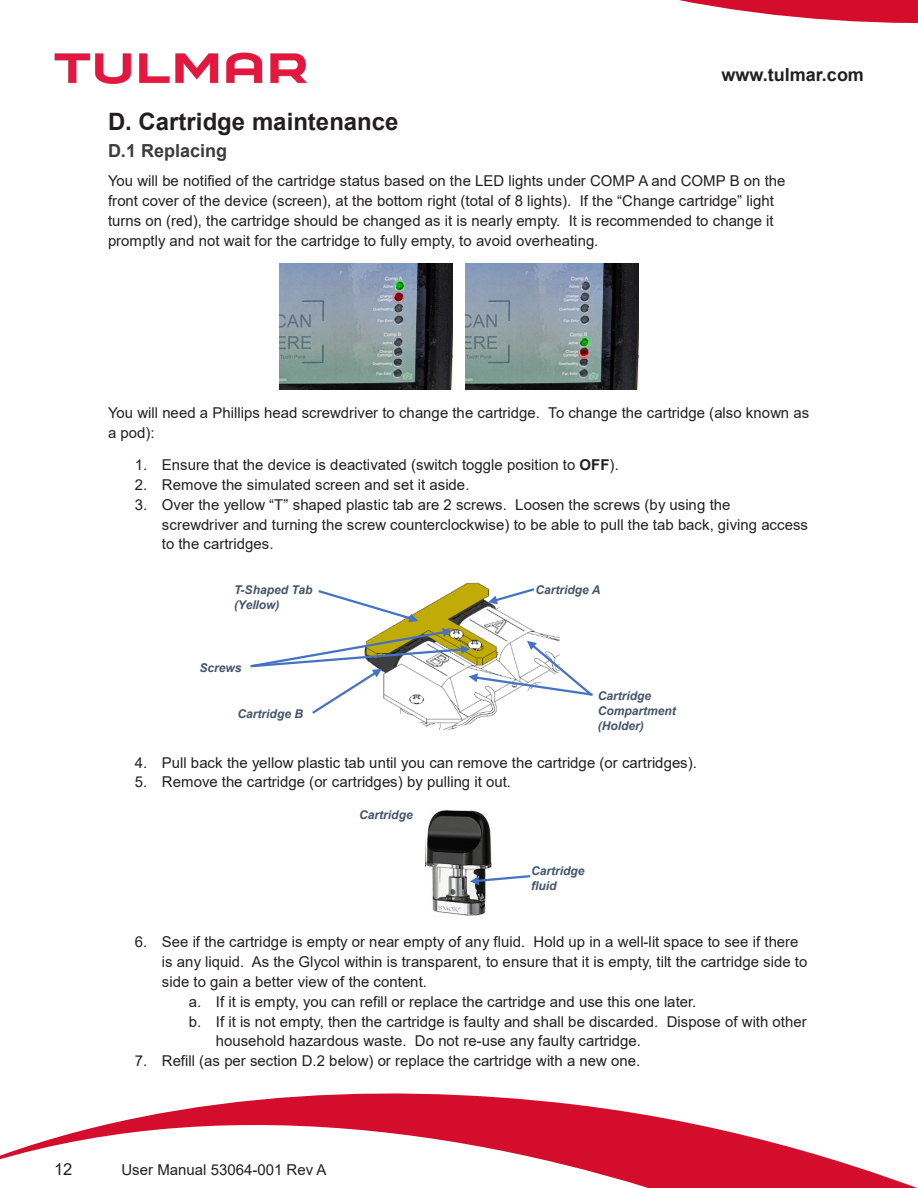
<style>
.page{position:relative;width:918px;height:1188px;background:#fff}
.page>*{position:absolute;margin:0;border:0;box-sizing:border-box;transform-origin:0 0}
.t1{font:700 24px "Arial";color:#231f20}
.t2{font:700 18px "Arial";color:#231f20}
.t3{font:700 18px "Arial";color:#3c3c3d}
.t4{font:16.5px "Arial";color:#231f20}
.t5{font:15px/19.8px "Arial";color:#231f20}
.t6{font:italic 700 12px/14.9px "Arial";color:#44546a}
.s1{font-weight:700}
</style>
<div class="page">
<img style="left:279px;top:264px;width:173px;height:126px">
<img style="left:465px;top:264px;width:173px;height:126px">
<img style="left:389px;top:582px;width:140px;height:149px">
<img style="left:425px;top:810px;width:67px;height:106px">
<svg style="left:318px;top:588px;width:100px;height:34px"></svg>
<svg style="left:470px;top:874px;width:61px;height:11px"></svg>
<svg style="left:250px;top:628px;width:343px;height:88px"></svg>
<svg style="left:488px;top:587px;width:47px;height:17px"></svg>
<svg style="left:0;top:1093px;width:917px;height:95px"></svg>
<img style="left:54px;top:52px;width:253px;height:32px">
<svg style="left:679px;top:0;width:239px;height:23px"></svg>
<p class="t2" style="left:722px;top:62px;width:144px">www.tulmar.com</p>
<p class="t1" style="left:108px;top:105px;width:292px">D. Cartridge maintenance</p>
<p class="t3" style="left:108px;top:138px;width:121px">D.1 Replacing</p>
<p class="t5" style="left:108px;top:171px;width:679px">You will be notified of the cartridge status based on the LED lights under COMP A and COMP B on the front cover of the device (screen), at the bottom right (total of 8 lights). If the “Change cartridge” light turns on (red), the cartridge should be changed as it is nearly empty. It is recommended to change it promptly and not wait for the cartridge to fully empty, to avoid overheating.</p>
<p class="t5" style="left:108px;top:403px;width:703px">You will need a Phillips head screwdriver to change the cartridge. To change the cartridge (also known as a pod):</p>
<p class="t5" style="left:135px;top:455px;width:485px">1. Ensure that the device is deactivated (switch toggle position to <span class="s1">OFF</span>).</p>
<p class="t5" style="left:135px;top:475px;width:336px">2. Remove the simulated screen and set it aside.</p>
<p class="t5" style="left:162px;top:494px;width:648px;text-indent:-27px">3. Over the yellow “T” shaped plastic tab are 2 screws. Loosen the screws (by using the screwdriver and turning the screw counterclockwise) to be able to pull the tab back, giving access to the cartridges.</p>
<p class="t6" style="left:234px;top:583px;width:80px">T-Shaped Tab (Yellow)</p>
<p class="t6" style="left:199px;top:660px;width:44px">Screws</p>
<p class="t6" style="left:238px;top:707px;width:67px">Cartridge B</p>
<p class="t6" style="left:536px;top:583px;width:67px">Cartridge A</p>
<p class="t6" style="left:598px;top:689px;width:80px">Cartridge<br>Compartment (Holder)</p>
<p class="t5" style="left:135px;top:752px;width:564px">4. Pull back the yellow plastic tab until you can remove the cartridge (or cartridges).</p>
<p class="t5" style="left:135px;top:772px;width:378px">5. Remove the cartridge (or cartridges) by pulling it out.</p>
<p class="t6" style="left:359px;top:807px;width:55px">Cartridge</p>
<p class="t6" style="left:531px;top:863px;width:55px">Cartridge fluid</p>
<p class="t5" style="left:135px;top:932px;width:665px">6. See if the cartridge is empty or near empty of any fluid. Hold up in a well-lit space to see if there</p>
<p class="t5" style="left:162px;top:952px;width:647px">is any liquid. As the Glycol within is transparent, to ensure that it is empty, tilt the cartridge side to</p>
<p class="t5" style="left:162px;top:972px;width:267px">side to gain a better view of the content.</p>
<p class="t5" style="left:189px;top:991px;width:509px">a. If it is empty, you can refill or replace the cartridge and use this one later.</p>
<p class="t5" style="left:189px;top:1011px;width:619px">b. If it is not empty, then the cartridge is faulty and shall be discarded. Dispose of with other</p>
<p class="t5" style="left:216px;top:1031px;width:427px">household hazardous waste. Do not re-use any faulty cartridge.</p>
<p class="t5" style="left:135px;top:1051px;width:507px">7. Refill (as per section D.2 below) or replace the cartridge with a new one.</p>
<p class="t4" style="left:54px;top:1157px;width:20px">12</p>
<p class="t5" style="left:122px;top:1159px;width:207px">User Manual 53064-001 Rev A</p>
</div>
